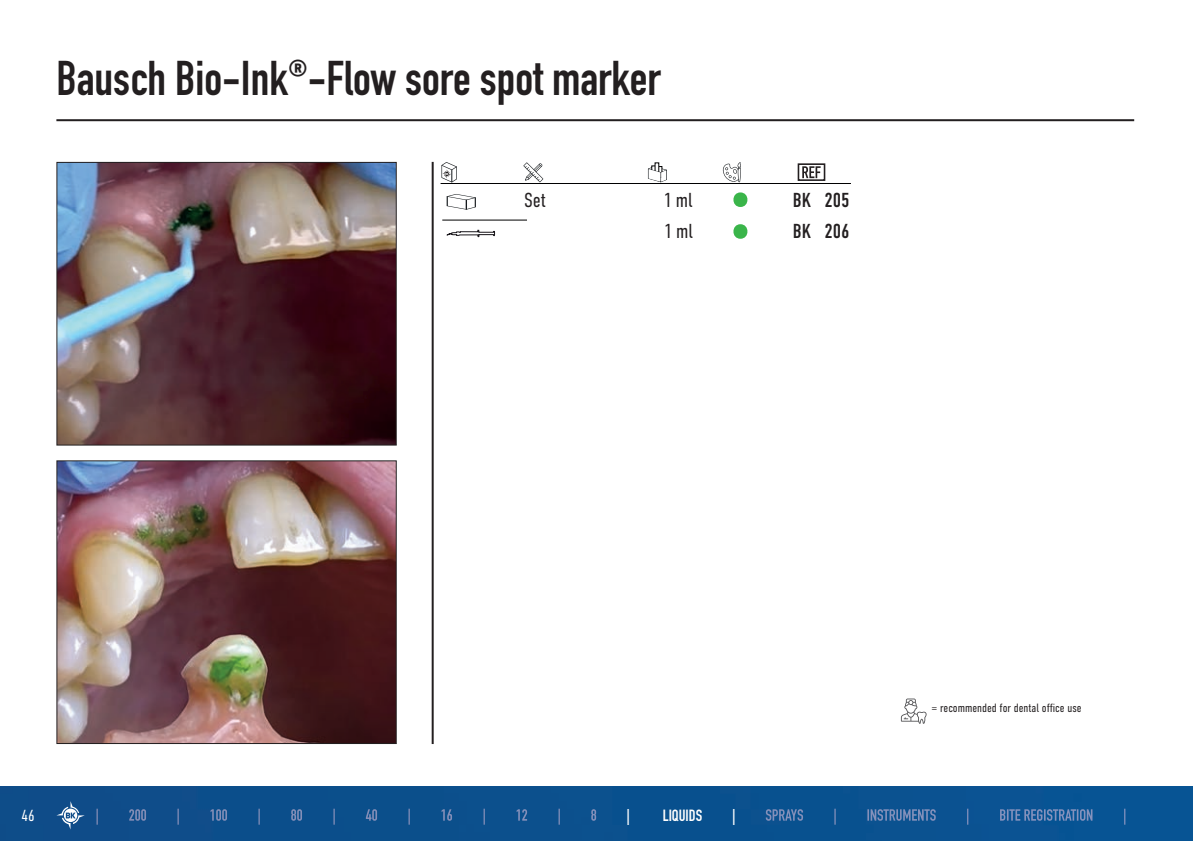
<style>
.page{position:relative;width:1193px;height:841px;background:#fff}
.page>*{position:absolute;margin:0;border:0;box-sizing:border-box;transform-origin:0 0}
.t1{font:700 48px "DIN Condensed";color:#231f20}
.t2{font:20.2px/31.8px "DIN Condensed";color:#231f20}
.t3{font:300 20.2px "DIN Condensed";color:#231f20}
.t4{font:700 16px "DIN Condensed";color:#fff}
.t5{font:300 16px "DIN Condensed";color:#fff}
.t6{font:300 12px "DIN Condensed";color:#231f20}
</style>
<div class="page">
<div style="left:0;top:786px;width:1192px;height:54px;background:#0b508e"></div>
<svg style="left:56px;top:801px;width:29px;height:28px"></svg>
<img style="left:96px;top:808px;width:83px;height:16px">
<img style="left:258px;top:808px;width:338px;height:16px">
<img style="left:834px;top:808px;width:291px;height:16px">
<hr style="left:56px;top:119px;width:1078px;height:2px;background:#231f20">
<hr style="left:431px;top:162px;width:2px;height:581px;background:#231f20">
<svg style="left:446px;top:194px;width:30px;height:15px"></svg>
<div style="left:797px;top:163px;width:28px;height:18px;border:2px solid #231f20"></div>
<svg style="left:802px;top:166px;width:18px;height:12px"></svg>
<svg style="left:722px;top:162px;width:19px;height:20px"></svg>
<hr style="left:440px;top:183px;width:410px;height:1px;background:#000001">
<svg style="left:523px;top:162px;width:20px;height:20px"></svg>
<svg style="left:441px;top:162px;width:16px;height:20px"></svg>
<svg style="left:648px;top:163px;width:19px;height:19px"></svg>
<hr style="left:442px;top:220px;width:85px;height:1px;background:#000001">
<svg style="left:733px;top:192px;width:15px;height:15px"></svg>
<svg style="left:733px;top:224px;width:15px;height:15px"></svg>
<svg style="left:446px;top:229px;width:49px;height:8px"></svg>
<img style="left:58px;top:164px;width:337px;height:279px">
<div style="left:56px;top:162px;width:341px;height:283px;border:1px solid #231f20"></div>
<img style="left:58px;top:462px;width:337px;height:279px">
<div style="left:56px;top:460px;width:341px;height:283px;border:1px solid #231f20"></div>
<svg style="left:900px;top:698px;width:26px;height:25px"></svg>
<p class="t1" style="left:56px;top:61px;width:606px">Bausch Bio-Ink<sup>®</sup>-Flow sore spot marker</p>
<p class="t3" style="left:524px;top:188px;width:23px">Set</p>
<p class="t3" style="left:663px;top:188px;width:31px">1 ml</p>
<p class="t3" style="left:664px;top:219px;width:31px">1 ml</p>
<p class="t2" style="left:792px;top:184px;width:58px">BK 205<br>BK 206</p>
<p class="t5" style="left:21px;top:809px;width:15px">46</p>
<p class="t4" style="left:626px;top:809px;width:5px">|</p>
<p class="t4" style="left:662px;top:809px;width:41px">LIQUIDS</p>
<p class="t4" style="left:732px;top:809px;width:5px">|</p>
<p class="t6" style="left:931px;top:703px;width:151px">= recommended for dental office use</p>
</div>
